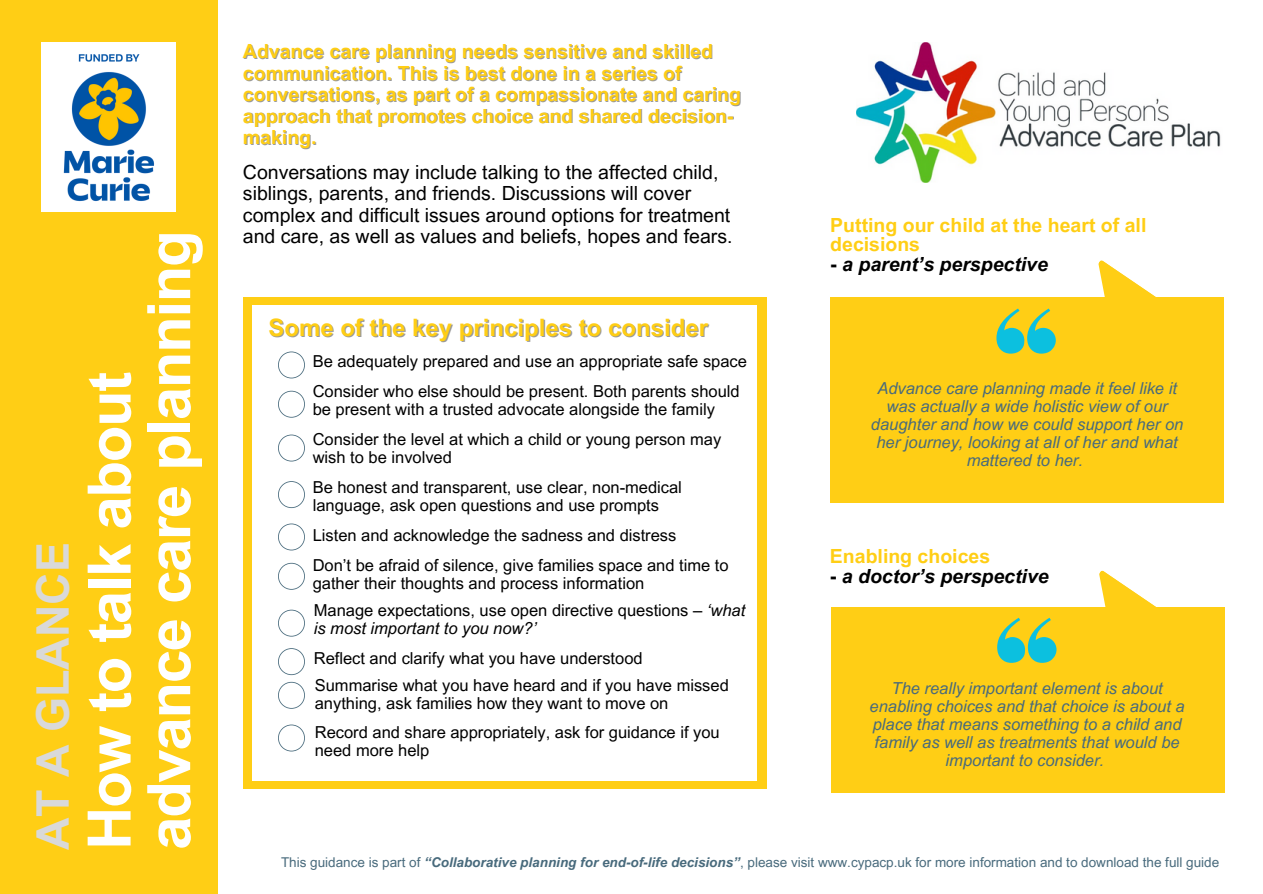
<style>
.page{position:relative;width:1263px;height:894px;background:#fff}
.page>*{position:absolute;margin:0;border:0;box-sizing:border-box;transform-origin:0 0}
.t1{font:700 60px/59.6px "Arial MT Pro";letter-spacing:-.025em;color:#fff}
.t2{font:700 45px "Arial MT Pro";color:#d9d9d9}
.t3{font:700 24px "Arial MT Pro";color:#ffce15}
.t4{font:700 19.5px/21.3px "Arial MT Pro";color:#ffce15}
.t5{font:19.5px/21.3px "Arial MT Pro";color:#000}
.t6{font:italic 700 19.5px "Arial MT Pro";color:#000}
.t7{font:16.5px/18px "Arial MT Pro";color:#000}
.t8{font:italic 16.5px/18px "Arial MT Pro";color:#486a7c;text-align:center}
.t9{font:13.5px "Arial MT Pro";color:#486a7c}
.s1{font-style:italic}
.s2{font-style:normal}
.s3{font-weight:700;font-style:italic}
</style>
<div class="page">
<div style="left:0;top:0;width:217px;height:893px;background:#ffce15"></div>
<div style="left:830px;top:297px;width:394px;height:205px;background:#ffce15"></div>
<svg style="left:996px;top:260px;width:160px;height:94px"></svg>
<div style="left:831px;top:607px;width:393px;height:186px;background:#ffce15"></div>
<svg style="left:997px;top:570px;width:159px;height:93px"></svg>
<div style="left:243px;top:297px;width:524px;height:491px;background:#ffce15"></div>
<div style="left:252px;top:305px;width:505px;height:475px;background:#fff"></div>
<svg style="left:278px;top:351px;width:27px;height:27px"></svg>
<svg style="left:278px;top:390px;width:27px;height:27px"></svg>
<svg style="left:278px;top:434px;width:27px;height:27px"></svg>
<svg style="left:278px;top:481px;width:27px;height:27px"></svg>
<svg style="left:278px;top:523px;width:27px;height:27px"></svg>
<svg style="left:278px;top:562px;width:27px;height:27px"></svg>
<svg style="left:278px;top:609px;width:27px;height:27px"></svg>
<svg style="left:278px;top:648px;width:27px;height:27px"></svg>
<svg style="left:278px;top:681px;width:27px;height:27px"></svg>
<svg style="left:278px;top:724px;width:27px;height:27px"></svg>
<div style="left:42px;top:43px;width:134px;height:169px;background:#fff"></div>
<img style="left:63px;top:54px;width:91px;height:148px">
<img style="left:857px;top:43px;width:364px;height:139px">
<p class="t2" style="left:36px;top:849px;width:309px;rotate:-90deg">AT A GLANCE</p>
<p class="t1" style="left:87px;top:849px;width:620px;rotate:-90deg">How to talk about advance care planning</p>
<p class="t4" style="left:243px;top:43px;width:500px">Advance care planning needs sensitive and skilled communication. This is best done in a series of conversations, as part of a compassionate and caring approach that promotes choice and shared decision&shy;making.</p>
<p class="t5" style="left:243px;top:164px;width:491px">Conversations may include talking to the affected child, siblings, parents, and friends. Discussions will cover complex and difficult issues around options for treatment and care, as well as values and beliefs, hopes and fears.</p>
<p class="t3" style="left:268px;top:318px;width:441px">Some of the key principles to consider</p>
<p class="t7" style="left:313px;top:354px;width:436px">Be adequately prepared and use an appropriate safe space</p>
<p class="t7" style="left:313px;top:384px;width:428px">Consider who else should be present. Both parents should be present with a trusted advocate alongside the family</p>
<p class="t7" style="left:313px;top:432px;width:410px">Consider the level at which a child or young person may wish to be involved</p>
<p class="t7" style="left:313px;top:480px;width:371px">Be honest and transparent, use clear, non-medical language, ask open questions and use prompts</p>
<p class="t7" style="left:313px;top:528px;width:365px">Listen and acknowledge the sadness and distress</p>
<p class="t7" style="left:313px;top:557px;width:417px">Don’t be afraid of silence, give families space and time to gather their thoughts and process information</p>
<p class="t7" style="left:314px;top:603px;width:433px">Manage expectations, use open directive questions – <span class="s1">‘what is most important to you now?’</span></p>
<p class="t7" style="left:314px;top:651px;width:330px">Reflect and clarify what you have understood</p>
<p class="t7" style="left:315px;top:678px;width:416px">Summarise what you have heard and if you have missed anything, ask families how they want to move on</p>
<p class="t7" style="left:315px;top:724px;width:406px">Record and share appropriately, ask for guidance if you need more help</p>
<p class="t4" style="left:830px;top:218px;width:318px;line-height:19px">Putting our child at the heart of all decisions</p>
<p class="t6" style="left:830px;top:256px;width:219px"><span class="s2">-</span> a parent’s perspective</p>
<p class="t8" style="left:871px;top:381px;width:314px">Advance care planning made it feel like it was actually a wide holistic view of our daughter and how we could support her on her journey, looking at all of her and what mattered to her.</p>
<p class="t4" style="left:830px;top:548px;width:162px">Enabling choices</p>
<p class="t6" style="left:830px;top:568px;width:220px"><span class="s2">-</span> a doctor’s perspective</p>
<p class="t8" style="left:870px;top:681px;width:317px">The really important element is about enabling choices and that choice is about a place that means something to a child and family as well as treatments that would be important to consider.</p>
<p class="t9" style="left:281px;top:856px;width:940px">This guidance is part of <span class="s3">“Collaborative planning for end-of-life decisions”</span>, please visit www.cypacp.uk for more information and to download the full guide</p>
</div>
